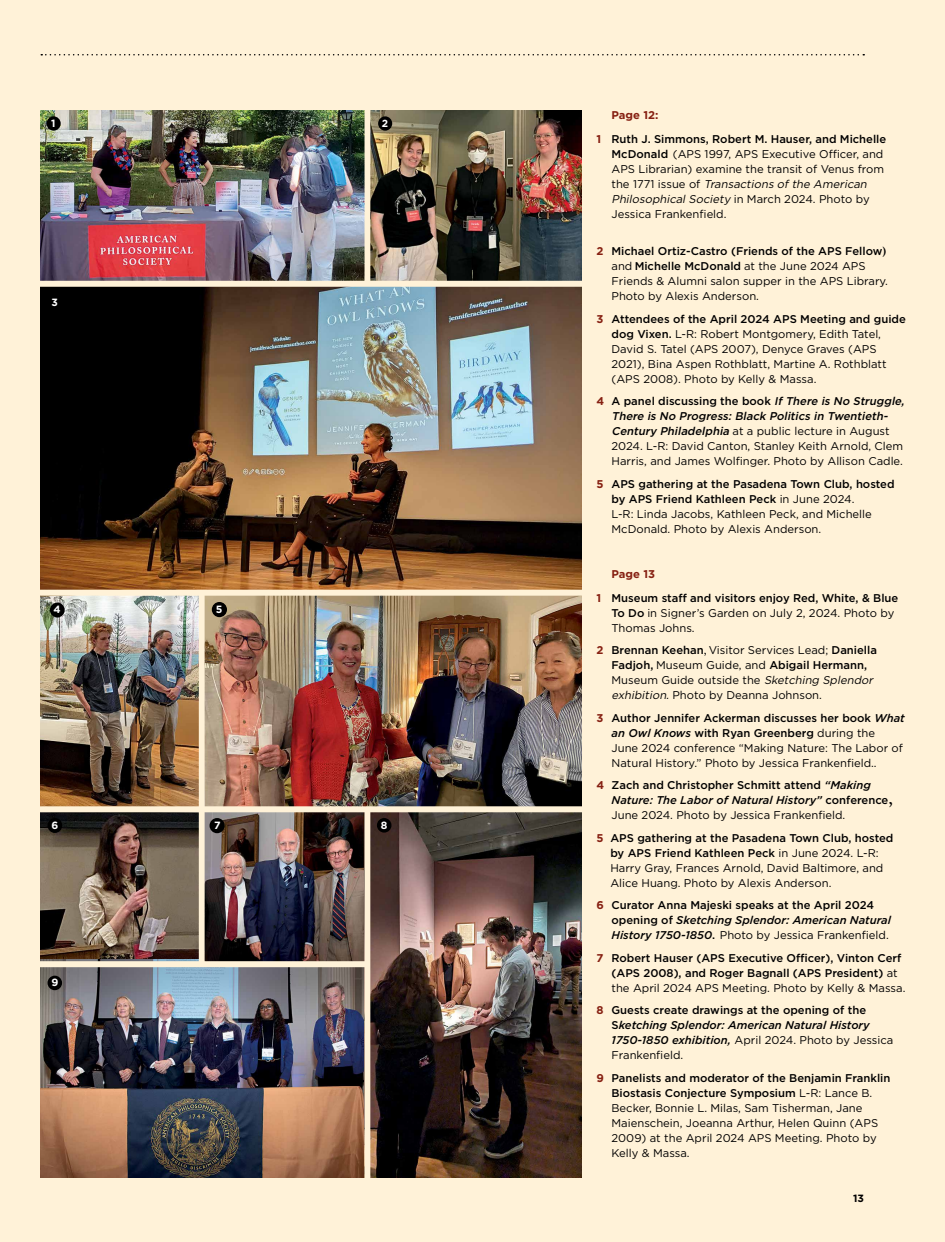
<style>
.page{position:relative;width:945px;height:1242px;background:#fff2d8}
.page>*{position:absolute;margin:0;border:0;box-sizing:border-box;transform-origin:0 0}
.t1{font:11.25px/15px "Gotham";color:#000}
.t2{font:500 11.25px/15px "Gotham";color:#000}
.t3{font:italic 500 11.25px/15px "Gotham";color:#000}
.t4{font:700 10.5px "Gotham";color:#fff}
.t5{font:700 10.5px "Gotham";color:#000}
.t6{font:700 10.35px "Gotham";color:#fff}
.s1{font-weight:700;color:#862012}
.s2{font-weight:500}
.s3{font-style:italic}
.s4{font-family:"Adobe Caslon Pro";font-weight:700}
.s5{font-weight:500;font-style:italic}
.s6{font-family:"Adobe Caslon Pro"}
.s7{font-family:"Adobe Caslon Pro";font-weight:400;font-size:18px}
.s8{font-weight:400}
.s9{font-weight:700;font-style:normal;color:#862012}
.s10{font-style:normal}
.s11{font-weight:400;font-style:normal}
</style>
<div class="page">
<img style="left:205px;top:596px;width:376px;height:210px">
<img style="left:40px;top:596px;width:159px;height:210px">
<img style="left:40px;top:287px;width:541px;height:303px">
<svg style="left:41px;top:54px;width:823px;height:2px"></svg>
<img style="left:40px;top:812px;width:159px;height:147px">
<img style="left:40px;top:959px;width:325px;height:219px">
<img style="left:205px;top:812px;width:160px;height:149px">
<img style="left:370px;top:813px;width:211px;height:365px">
<div style="left:30px;top:961px;width:337px;height:6px;background:#fff2d8"></div>
<div style="left:199px;top:594px;width:6px;height:372px;background:#fff2d8"></div>
<div style="left:48px;top:818px;width:14px;height:15px;background:#000;border-radius:50%"></div>
<div style="left:48px;top:295px;width:14px;height:14px;background:#000;border-radius:50%"></div>
<div style="left:50px;top:603px;width:15px;height:14px;background:#000;border-radius:50%"></div>
<div style="left:212px;top:602px;width:15px;height:15px;background:#000;border-radius:50%"></div>
<div style="left:377px;top:818px;width:14px;height:15px;background:#000;border-radius:50%"></div>
<div style="left:48px;top:976px;width:14px;height:14px;background:#000;border-radius:50%"></div>
<div style="left:210px;top:818px;width:15px;height:15px;background:#000;border-radius:50%"></div>
<img style="left:40px;top:110px;width:325px;height:171px">
<img style="left:370px;top:110px;width:211px;height:171px">
<div style="left:47px;top:116px;width:14px;height:15px;background:#000;border-radius:50%"></div>
<div style="left:378px;top:116px;width:14px;height:15px;background:#000;border-radius:50%"></div>
<p class="t4" style="left:51px;top:116px;width:6px">1</p>
<p class="t6" style="left:382px;top:116px;width:8px">2</p>
<p class="t4" style="left:52px;top:119px;width:6px">1</p>
<p class="t4" style="left:51px;top:295px;width:8px">3</p>
<p class="t4" style="left:53px;top:602px;width:9px">4</p>
<p class="t4" style="left:216px;top:602px;width:8px">5</p>
<p class="t4" style="left:51px;top:819px;width:8px">6</p>
<p class="t4" style="left:51px;top:976px;width:8px">9</p>
<p class="t4" style="left:214px;top:818px;width:8px">7</p>
<p class="t4" style="left:381px;top:818px;width:8px">8</p>
<p class="t2" style="left:597px;top:103px;width:291px;line-height:24px;text-indent:15px"><span class="s1">Page 12:<br>1</span> Ruth J. Simmons, Robert M. Hauser, and Michelle</p>
<p class="t1" style="left:612px;top:146px;width:274px"><span class="s2">McDonald</span> (APS 1997, APS Executive Officer, and APS Librarian) examine the transit of Venus from t h e 1 7 7 1 i s s u e o f <span class="s3">Transactions ofthe American PhilosophicalSociety</span> i n M a rc h 2 0 2 4 . P h o t o by Jessica Frankenfield.</p>
<p class="t1" style="left:612px;top:244px;width:278px;text-indent:-15px"><span class="s1">2</span> <span class="s2">Michael Ortiz-Castro (Friends of the APS Fellow</span><span class="s4">) </span>and <span class="s2">Michelle McDonald</span> at the June 2024 APS Friends &amp; Alumni salon supper in the APS Library.<br>Photo by Alexis Anderson.</p>
<p class="t1" style="left:612px;top:311px;width:296px;text-indent:-15px"><span class="s1">3</span> <span class="s2">Attendees of the April 2024 APS Meeting and guide dog Vixen.</span> L-R: Robert Montgomery, Edith Tatel, David S. Tatel (APS 2007), Denyce Graves (APS 2021), Bina Aspen Rothblatt, Martine A. Rothblatt (APS 2008). Photo by Kelly &amp; Massa.</p>
<p class="t1" style="left:612px;top:394px;width:297px;text-indent:-15px"><span class="s1">4</span> <span class="s2">A panel discussing the book</span> <span class="s5">IfThere is No Struggle, There is No Progress:Black Politics in Twentieth-Century Philadelphia</span> at a public lecture in August 2024. L-R: David Canton, Stanley Keith Arnold, Clem Harris, and James Wolfinger. Photo by Allison Cadle.</p>
<p class="t1" style="left:612px;top:476px;width:285px;text-indent:-15px"><span class="s1">5</span> <span class="s2">APS gathering at the Pasadena Town Club, hosted by APS Friend Kathleen Peck</span> in June 2024.<br>L-R: Linda Jacobs, Kathleen Peck, and Michelle McDonald. Photo by Alexis Anderson.</p>
<p class="t2" style="left:597px;top:562px;width:303px;line-height:24px;text-indent:15px"><span class="s1">Page 13<br>1</span> Museum staff and visitors enjoy Red, White, &amp; Blue</p>
<p class="t1" style="left:612px;top:605px;width:284px"><span class="s2">To Do</span> in Signer’s Garden on July 2, 2024. Photo by<br>Thomas Johns.</p>
<p class="t1" style="left:612px;top:643px;width:267px;text-indent:-15px"><span class="s1">2</span> <span class="s2">Brennan Keehan</span><span class="s6">,</span> Visitor Services Lead; <span class="s2">Daniella Fadjoh,</span> Museum Guide, and <span class="s2">Abigail Hermann, </span>Museum Guide outside the <span class="s3">Sketching Splendor exhibition.</span>Photo by Deanna Johnson.</p>
<p class="t1" style="left:612px;top:710px;width:295px;text-indent:-15px"><span class="s1">3</span> <span class="s2">Author Jennifer Ackerman discusses her book</span> <span class="s5">What an Owl Knows</span> <span class="s2">with Ryan Greenberg</span> during the<br>June 2024 conference “Making Nature: The Labor of Natural History.” Photo by Jessica Frankenfield..</p>
<p class="t2" style="left:612px;top:778px;width:283px;text-indent:-15px"><span class="s1">4</span> Zach and Christopher Schmitt attend <span class="s3">“Making<br>Nature: The Labor of Natural History”</span> conference<span class="s7">,<br></span><span class="s8">June 2024. Photo by Jessica Frankenfield.</span></p>
<p class="t1" style="left:610px;top:830px;width:285px;text-indent:-14px"><span class="s1">5</span> <span class="s2">APS gathering at the Pasadena Town Club, hosted by APS Friend Kathleen Peck</span> in June 2024. L-R:<br>Harry Gray, Frances Arnold, David Baltimore, and Alice Huang. Photo by Alexis Anderson.</p>
<p class="t3" style="left:612px;top:898px;width:281px;text-indent:-15px"><span class="s9">6</span> <span class="s10">Curator Anna Majeski speaks at the April 2024 opening of</span> Sketching Splendor: American Natural<br>History 1750-1850<span class="s10">.</span> <span class="s11">Photo by Jessica Frankenfield.</span></p>
<p class="t2" style="left:612px;top:950px;width:295px;text-indent:-15px"><span class="s1">7</span> Robert Hauser (APS Executive Officer), Vinton Cerf (APS 2008), and Roger Bagnall (APS President) <span class="s8">at the April 2024 APS Meeting. Photo by Kelly &amp; Massa.</span></p>
<p class="t3" style="left:612px;top:1003px;width:283px;text-indent:-15px"><span class="s9">8</span> <span class="s10">Guests create drawings at the opening of the S</span>ketching Splendor: American Natural History 1750-1850 exhibition, <span class="s11">April 2024. Photo by Jessica Frankenfield.</span></p>
<p class="t1" style="left:612px;top:1070px;width:281px;text-indent:-15px"><span class="s1">9</span> <span class="s2">Panelists and moderator of the Benjamin Franklin Biostasis Conjecture Symposium</span> L-R: Lance B.<br>Becker, Bonnie L. Milas, Sam Tisherman, Jane Maienschein, Joeanna Arthur, Helen Quinn (APS 2009) at the April 2024 APS Meeting. Photo by Kelly &amp; Massa.</p>
<p class="t5" style="left:853px;top:1191px;width:12px">13</p>
</div>
